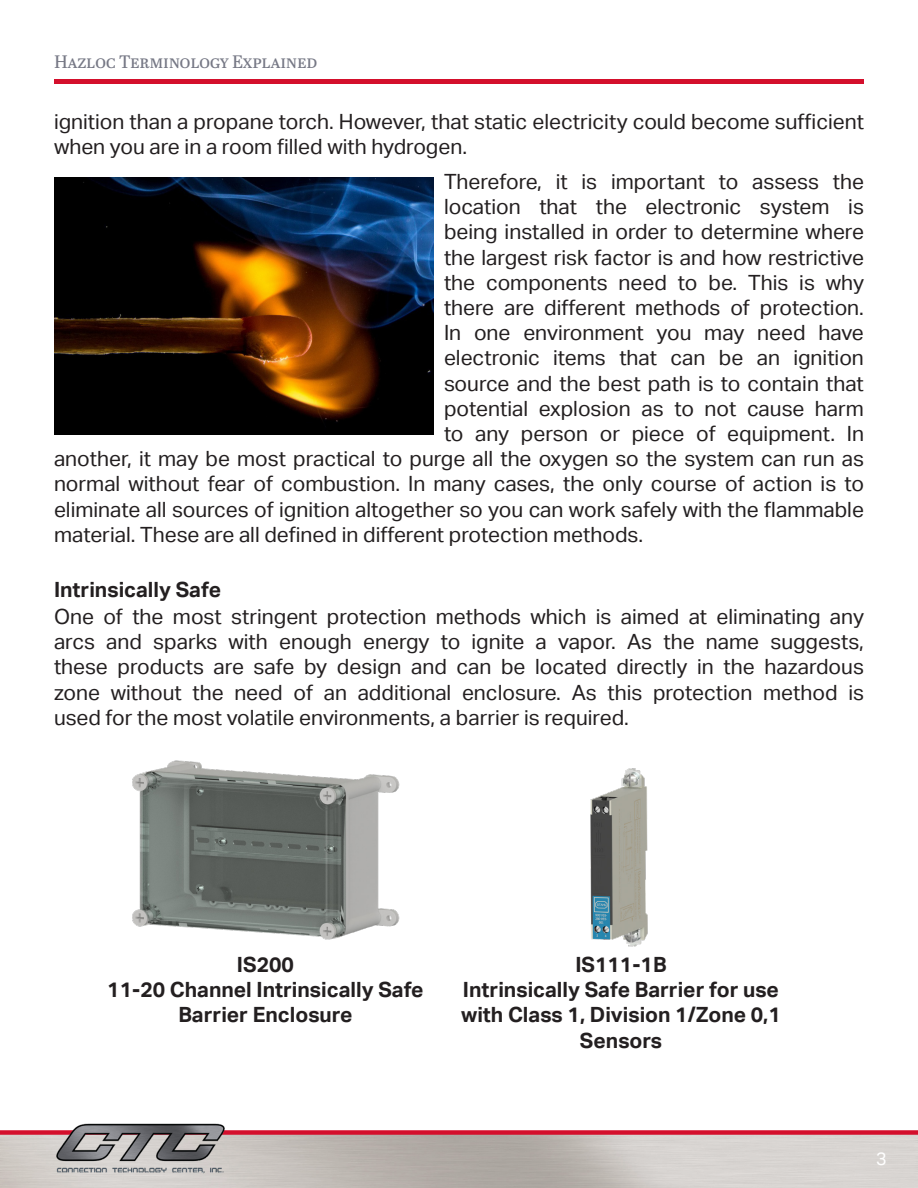
<style>
.page{position:relative;width:918px;height:1188px;background:#fff}
.page>*{position:absolute;margin:0;border:0;box-sizing:border-box;transform-origin:0 0}
.Body{font:21px/25.2px "Aktiv Grotesk";color:#231f20}
.Body-2{font:700 21px/25.2px "Aktiv Grotesk";color:#231f20;text-align:center}
.t1{font:18px "Abril Text";letter-spacing:-.015em;color:#767885}
.t2{font:18px "Aktiv Grotesk";color:#fff}
</style>
<div class="page">
<div style="left:54px;top:79px;width:810px;height:5px;background:#d40f2c"></div>
<div style="left:0;top:1130px;width:918px;height:5px;background:#d40f2c"></div>
<img style="left:54px;top:1123px;width:172px;height:65px">
<img style="left:54px;top:177px;width:380px;height:258px">
<img style="left:132px;top:760px;width:268px;height:180px">
<img style="left:590px;top:768px;width:58px;height:179px">
<p class="t1" style="left:54px;top:49px;width:265px">Hazloc Terminology Explained</p>
<p class="Body" style="left:54px;top:109px;width:812px">ignition than a propane torch. However, that static electricity could become sufficient when you are in a room filled with hydrogen.</p>
<p class="Body" style="left:444px;top:169px;width:421px">Therefore, it is important to assess the</p>
<p class="Body" style="left:444px;top:194px;width:421px">location that the electronic system is</p>
<p class="Body" style="left:444px;top:220px;width:422px">being installed in order to determine where</p>
<p class="Body" style="left:444px;top:245px;width:421px">the largest risk factor is and how restrictive</p>
<p class="Body" style="left:444px;top:270px;width:422px">the components need to be. This is why</p>
<p class="Body" style="left:444px;top:295px;width:422px">there are different methods of protection.</p>
<p class="Body" style="left:444px;top:320px;width:421px">In one environment you may need have</p>
<p class="Body" style="left:444px;top:346px;width:421px">electronic items that can be an ignition</p>
<p class="Body" style="left:444px;top:371px;width:421px">source and the best path is to contain that</p>
<p class="Body" style="left:444px;top:396px;width:422px">potential explosion as to not cause harm</p>
<p class="Body" style="left:444px;top:421px;width:422px">to any person or piece of equipment. In</p>
<p class="Body" style="left:54px;top:446px;width:812px">another, it may be most practical to purge all the oxygen so the system can run as</p>
<p class="Body" style="left:54px;top:472px;width:812px">normal without fear of combustion. In many cases, the only course of action is to</p>
<p class="Body" style="left:54px;top:497px;width:812px">eliminate all sources of ignition altogether so you can work safely with the flammable</p>
<p class="Body" style="left:54px;top:522px;width:591px">material. These are all defined in different protection methods.</p>
<p class="Body-2" style="left:54px;top:577px;width:169px">Intrinsically Safe</p>
<p class="Body" style="left:54px;top:604px;width:812px;text-align:justify">One of the most stringent protection methods which is aimed at eliminating any arcs and sparks with enough energy to ignite a vapor. As the name suggests, these products are safe by design and can be located directly in the hazardous zone without the need of an additional enclosure. As this protection method is used for the most volatile environments, a barrier is required.</p>
<p class="Body-2" style="left:107px;top:952px;width:318px">IS200<br>11-20 Channel Intrinsically Safe<br>Barrier Enclosure</p>
<p class="Body-2" style="left:461px;top:952px;width:321px">IS111-1B<br>Intrinsically Safe Barrier for use with Class 1, Division 1/Zone 0,1<br>Sensors</p>
<p class="t2" style="left:876px;top:1148px;width:12px">3</p>
</div>
